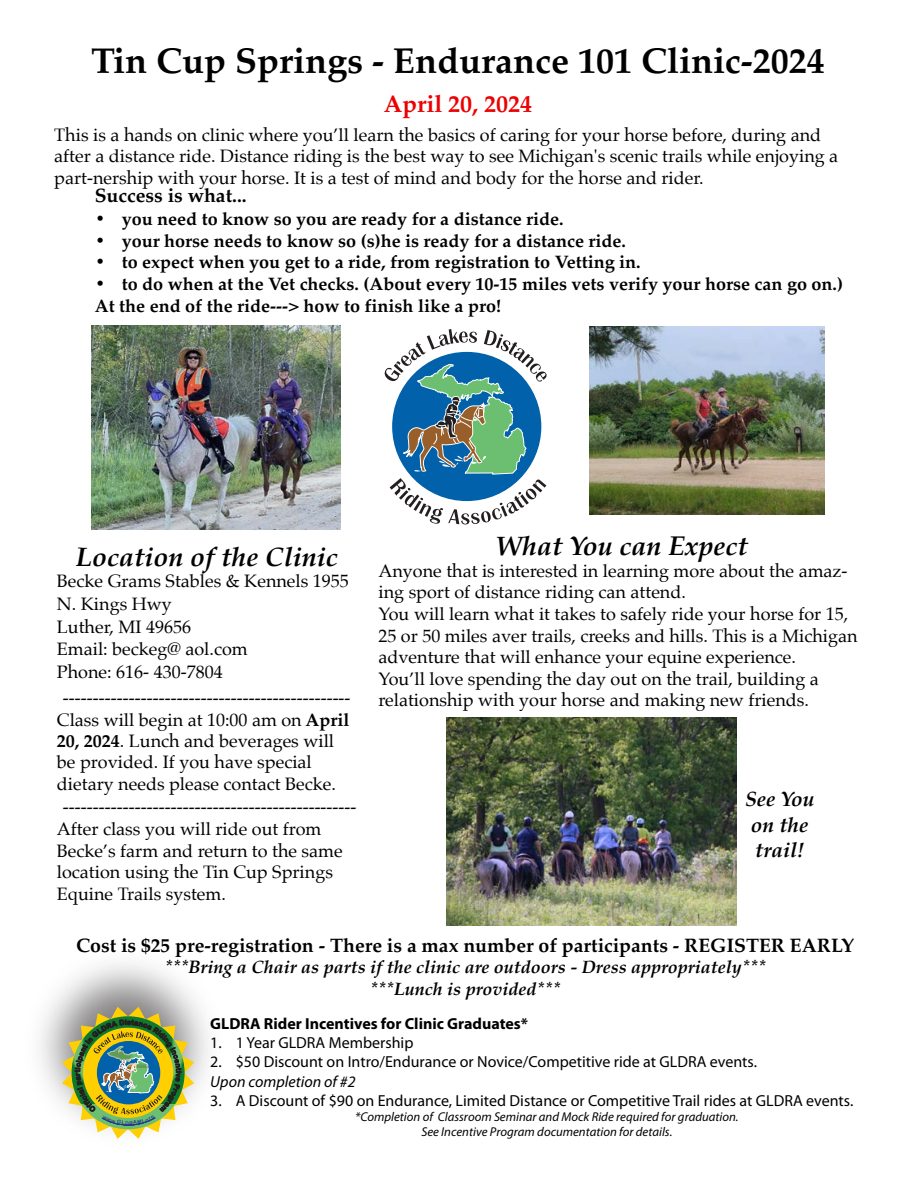
<style>
.page{position:relative;width:918px;height:1188px;background:#fff}
.page>*{position:absolute;margin:0;border:0;box-sizing:border-box;transform-origin:0 0}
.t1{font:700 36px "Palatino";color:#000}
.t2{font:italic 700 27px "Palatino";color:#000}
.t3{font:700 24px "Palatino";color:#ec0000}
.t4{font:italic 700 21px/25.2px "Palatino";color:#000}
.t5{font:700 19.5px "Palatino";color:#000}
.t6{font:18px/21.6px "Palatino";color:#000}
.t7{font:700 18px/21.6px "Palatino";color:#000}
.t8{font:italic 700 18px/21.6px "Palatino";color:#000;text-align:center}
.t9{font:16.05px "Myriad Pro";color:#000}
.t10{font:700 16.05px "Myriad Pro";color:#000}
.t11{font:italic 16.05px "Myriad Pro";color:#000}
.t12{font:italic 12.75px/15.3px "Myriad Pro";color:#000;text-align:center}
.s1{font-style:inherit}
.s2{font-weight:700}
</style>
<div class="page">
<img style="left:447px;top:718px;width:290px;height:207px">
<img style="left:91px;top:326px;width:250px;height:204px">
<img style="left:590px;top:326px;width:234px;height:188px">
<svg style="left:384px;top:329px;width:163px;height:195px"></svg>
<svg style="left:62px;top:1007px;width:132px;height:132px;background:#a1ae70"></svg>
<h1 class="t1" style="left:91px;top:30px;width:735px">Tin Cup Springs - Endurance 101 Clinic<span class="s1">-2024</span></h1>
<h3 class="t3" style="left:384px;top:83px;width:150px">April 20, 2024</h3>
<p class="t6" style="left:54px;top:124px;width:786px">This is a hands on clinic where you’ll learn the basics of caring for your horse before, during and after a distance ride. Distance riding is the best way to see Michigan's scenic trails while enjoying a part-nership with your horse. It is a test of mind and body for the horse and rider.</p>
<p class="t5" style="left:95px;top:179px;width:154px">Success is what...</p>
<p class="t7" style="left:95px;top:208px;width:471px">• you need to know so you are ready for a distance ride.</p>
<p class="t7" style="left:95px;top:229px;width:533px">• your horse needs to know so (s)he is ready for a distance ride.</p>
<p class="t7" style="left:95px;top:251px;width:547px">• to expect when you get to a ride, from registration to Vetting in.</p>
<p class="t7" style="left:95px;top:273px;width:750px">• to do when at the Vet checks. (About every 10-15 miles vets verify your horse can go on.)<br>At the end of the ride---&gt; how to finish like a pro!</p>
<h2 class="t2" style="left:76px;top:534px;width:264px">Location of the Clinic</h2>
<p class="t6" style="left:57px;top:570px;width:294px;line-height:22.6px">Becke Grams Stables &amp; Kennels 1955<br>N. Kings Hwy<br>Luther, MI 49656<br>Email: beckeg@ aol.com<br>Phone: 616- 430-7804</p>
<p class="t6" style="left:57px;top:687px;width:295px;text-indent:6px">------------------------------------------------ Class will begin at 10:00 am on <span class="s2">April 20, 2024</span>. Lunch and beverages will be provided. If you have special dietary needs please contact Becke.</p>
<p class="t6" style="left:57px;top:796px;width:301px;text-indent:6px">------------------------------------------------- After class you will ride out from Becke’s farm and return to the same location using the Tin Cup Springs Equine Trails system.</p>
<h2 class="t2" style="left:495px;top:524px;width:254px">What You can Expect</h2>
<p class="t6" style="left:378px;top:560px;width:481px">Anyone that is interested in learning more about the amaz&shy;ing sport of distance riding can attend.<br>You will learn what it takes to safely ride your horse for 15, 25 or 50 miles aver trails, creeks and hills. This is a Michigan adventure that will enhance your equine experience.<br>You’ll love spending the day out on the trail, building a relationship with your horse and making new friends.</p>
<p class="t4" style="left:745px;top:786px;width:71px">See You on the trail!</p>
<p class="t5" style="left:76px;top:929px;width:780px">Cost is $25 pre-registration - There is a max number of participants - REGISTER EARLY</p>
<p class="t8" style="left:164px;top:956px;width:603px">***Bring a Chair as parts if the clinic are outdoors - Dress appropriately*** ***Lunch is provided***</p>
<p class="t10" style="left:210px;top:1013px;width:319px">GLDRA Rider Incentives for Clinic Graduates*</p>
<p class="t9" style="left:210px;top:1033px;width:205px">1. 1 Year GLDRA Membership</p>
<p class="t9" style="left:210px;top:1052px;width:548px">2. $50 Discount on Intro/Endurance or Novice/Competitive ride at GLDRA events.</p>
<p class="t11" style="left:210px;top:1071px;width:147px">Upon completion of #2</p>
<p class="t9" style="left:210px;top:1090px;width:645px">3. A Discount of $90 on Endurance, Limited Distance or Competitive Trail rides at GLDRA events.</p>
<p class="t12" style="left:355px;top:1109px;width:385px">*Completion of Classroom Seminar and Mock Ride required for graduation.<br>See Incentive Program documentation for details.</p>
</div>
